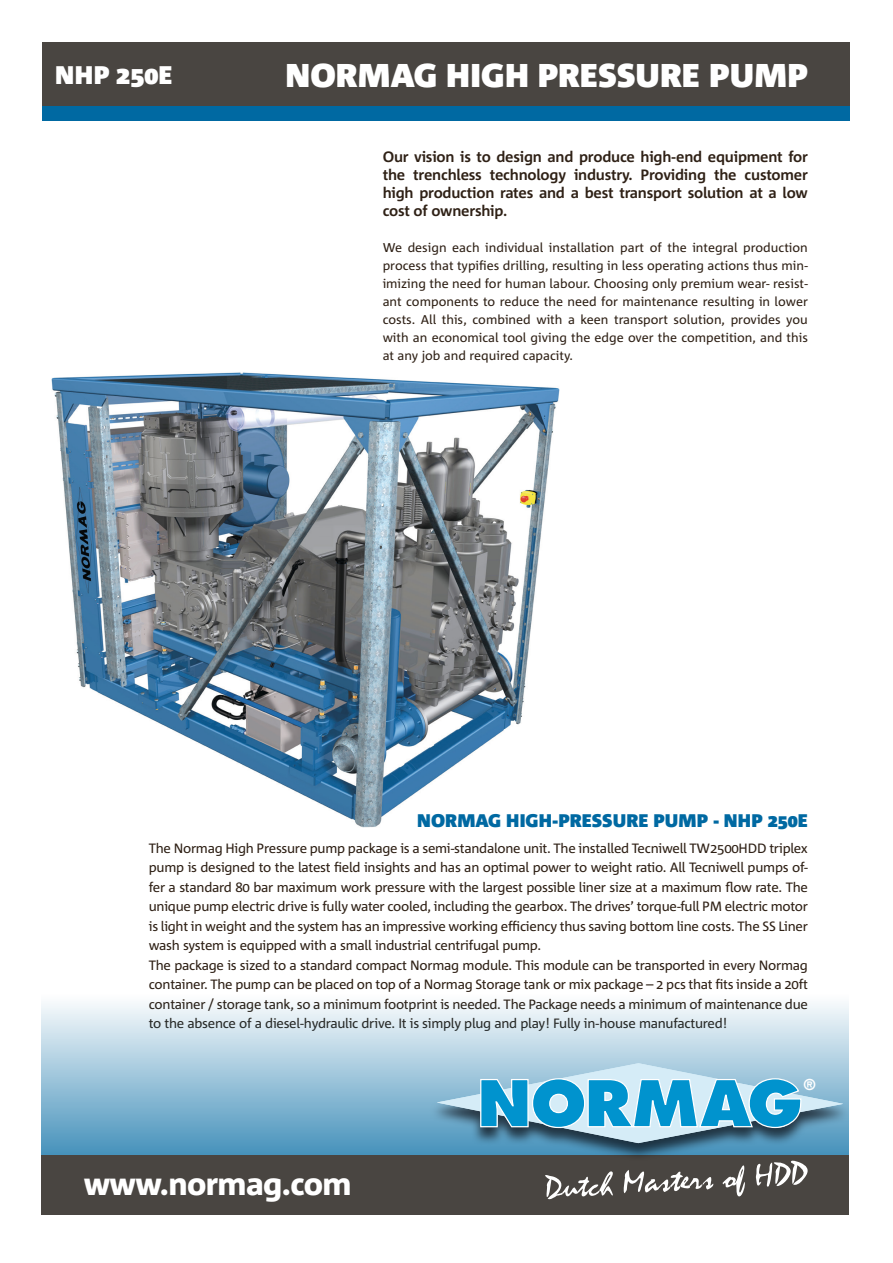
<style>
.page{position:relative;width:893px;height:1263px;background:#fff}
.page>*{position:absolute;margin:0;border:0;box-sizing:border-box;transform-origin:0 0}
.t1{font:900 33px "Agro Sans";color:#fff}
.t2{font:800 31.5px "Agro Sans";letter-spacing:-.02em;color:#fff}
.t3{font:900 25.5px "Agro Sans";color:#fff}
.t4{font:900 18.3px "Agro Sans";color:#0069a2}
.t5{font:700 15px/18px "Agro Sans";letter-spacing:-.015em;color:#2f2116;text-align:justify}
.t6{font:800 14.7px "Futura";color:#fff}
.t7{font:13.5px/19.5px "Agro Sans";letter-spacing:-.02em;color:#2f2116;text-align:justify}
.t8{font:12.75px/18px "Agro Sans";color:#2f2116;text-align:justify}
</style>
<div class="page">
<img style="left:51px;top:372px;width:509px;height:456px">
<div style="left:43px;top:43px;width:807px;height:78px;background:#0069a2"></div>
<div style="left:43px;top:43px;width:807px;height:63px;background:#494541"></div>
<svg style="left:41px;top:1003px;width:808px;height:152px;background:#accee0"></svg>
<div style="left:41px;top:1157px;width:808px;height:58px;background:#494541"></div>
<div style="left:41px;top:1155px;width:808px;height:17px;background:#494541"></div>
<svg style="left:428px;top:1064px;width:420px;height:92px;background:#508cad"></svg>
<svg style="left:437px;top:1063px;width:406px;height:80px;background:#6bafcd"></svg>
<svg style="left:545px;top:1171px;width:68px;height:29px"></svg>
<svg style="left:623px;top:1170px;width:91px;height:24px"></svg>
<svg style="left:722px;top:1165px;width:23px;height:32px"></svg>
<svg style="left:756px;top:1160px;width:52px;height:27px"></svg>
<p class="t3" style="left:55px;top:61px;width:119px">NHP 250E</p>
<p class="t1" style="left:286px;top:57px;width:524px">NORMAG HIGH PRESSURE PUMP</p>
<p class="t5" style="left:383px;top:148px;width:427px">Our vision is to design and produce high-end equipment for the trenchless technology industry. Providing the customer high production rates and a best transport solution at a low cost of ownership.</p>
<p class="t8" style="left:383px;top:239px;width:427px">We design each individual installation part of the integral production process that typifies drilling, resulting in less operating actions thus min&shy;imizing the need for human labour. Choosing only premium wear- resist&shy;ant components to reduce the need for maintenance resulting in lower costs. All this, combined with a keen transport solution, provides you with an economical tool giving the edge over the competition, and this at any job and required capacity.</p>
<p class="t4" style="left:417px;top:810px;width:392px">NORMAG HIGH-PRESSURE PUMP - NHP 250E</p>
<p class="t7" style="left:149px;top:838px;width:661px">The Normag High Pressure pump package is a semi-standalone unit. The installed Tecniwell TW2500HDD triplex pump is designed to the latest field insights and has an optimal power to weight ratio. All Tecniwell pumps of&shy;fer a standard 80 bar maximum work pressure with the largest possible liner size at a maximum flow rate. The unique pump electric drive is fully water cooled, including the gearbox. The drives’ torque-full PM electric motor is light in weight and the system has an impressive working efficiency thus saving bottom line costs. The SS Liner wash system is equipped with a small industrial centrifugal pump.</p>
<p class="t7" style="left:149px;top:955px;width:661px">The package is sized to a standard compact Normag module. This module can be transported in every Normag container. The pump can be placed on top of a Normag Storage tank or mix package – 2 pcs that fits inside a 20ft container / storage tank, so a minimum footprint is needed. The Package needs a minimum of maintenance due to the absence of a diesel-hydraulic drive. It is simply plug and play! Fully in-house manufactured!</p>
<p class="t2" style="left:84px;top:1167px;width:269px">www.normag.com</p>
<p class="t6" style="left:804px;top:1075px;width:13px">®</p>
</div>
